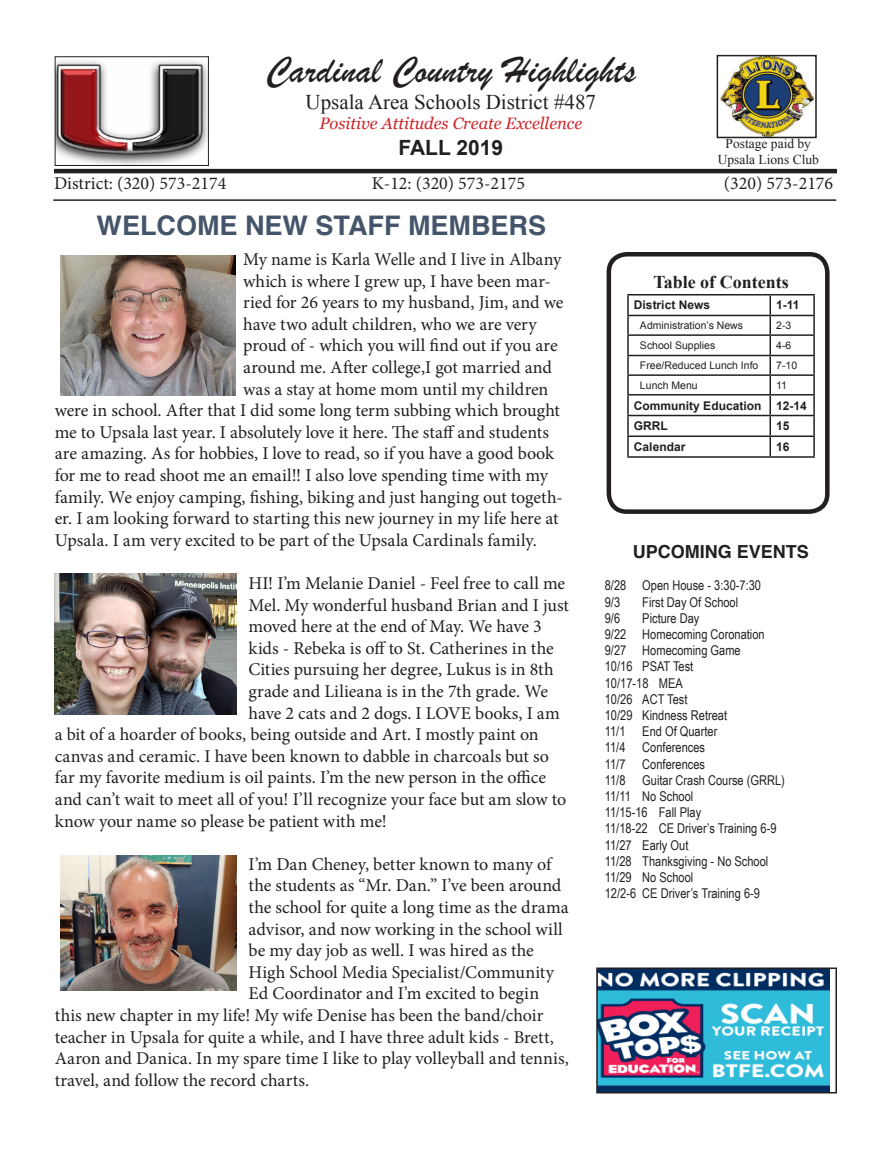
<style>
.page{position:relative;width:891px;height:1161px;background:#fff}
.page>*{position:absolute;margin:0;border:0;box-sizing:border-box;transform-origin:0 0}
.t1{font:39px "Brush Script";color:#231f20}
.Subtitle{font:700 27px "Helvetica";color:#44546a}
.t2{font:21px "Times New Roman";color:#231f20}
.t3{font:700 21px "Arial";color:#231f20}
.t4{font:18px "Minion Pro";letter-spacing:-.005em;color:#231f20}
.t5{font:700 18px "Times New Roman";color:#231f20}
.t6{font:700 18px "Helvetica";color:#231f20}
.t7{font:italic 16.5px "Georgia";color:#d1232a}
.t8{font:13.5px "Arial Narrow";color:#231f20}
.t9{font:13.5px "Times New Roman";color:#231f20}
.t10{font:700 12px "Arial";color:#231f20}
.t11{font:10.5px "Arial";color:#231f20}
</style>
<div class="page">
<div style="left:607px;top:252px;width:223px;height:262px;border:4px solid #231f20;border-radius:18px"></div>
<hr style="left:54px;top:169px;width:783px;height:4px;background:#231f20">
<hr style="left:53px;top:199px;width:783px;height:2px;background:#231f20">
<svg style="left:770px;top:296px;width:1px;height:160px"></svg>
<hr style="left:627px;top:294px;width:143px;height:2px;background:#231f20">
<hr style="left:770px;top:294px;width:45px;height:2px;background:#231f20">
<hr style="left:627px;top:315px;width:143px;height:1px;background:#231f20">
<hr style="left:770px;top:315px;width:45px;height:1px;background:#231f20">
<hr style="left:627px;top:334px;width:143px;height:2px;background:#231f20">
<hr style="left:770px;top:334px;width:45px;height:2px;background:#231f20">
<hr style="left:627px;top:355px;width:143px;height:1px;background:#231f20">
<hr style="left:770px;top:355px;width:45px;height:1px;background:#231f20">
<hr style="left:627px;top:374px;width:143px;height:2px;background:#231f20">
<hr style="left:770px;top:374px;width:45px;height:2px;background:#231f20">
<hr style="left:627px;top:394px;width:143px;height:2px;background:#231f20">
<svg style="left:627px;top:296px;width:2px;height:119px"></svg>
<hr style="left:770px;top:394px;width:45px;height:2px;background:#231f20">
<svg style="left:813px;top:296px;width:2px;height:119px"></svg>
<hr style="left:627px;top:415px;width:143px;height:1px;background:#231f20">
<hr style="left:627px;top:416px;width:2px;height:20px;background:#231f20">
<hr style="left:770px;top:415px;width:45px;height:1px;background:#231f20">
<hr style="left:813px;top:416px;width:2px;height:20px;background:#231f20">
<hr style="left:627px;top:436px;width:143px;height:1px;background:#231f20">
<svg style="left:627px;top:437px;width:2px;height:19px"></svg>
<hr style="left:770px;top:436px;width:45px;height:1px;background:#231f20">
<svg style="left:813px;top:437px;width:2px;height:19px"></svg>
<hr style="left:627px;top:456px;width:143px;height:2px;background:#231f20">
<hr style="left:770px;top:456px;width:45px;height:2px;background:#231f20">
<img style="left:57px;top:61px;width:150px;height:103px">
<div style="left:55px;top:56px;width:154px;height:110px;border:1px solid #231f20"></div>
<img style="left:60px;top:256px;width:176px;height:139px">
<img style="left:60px;top:856px;width:177px;height:134px">
<img style="left:55px;top:573px;width:182px;height:142px">
<img style="left:599px;top:971px;width:231px;height:120px">
<div style="left:596px;top:968px;width:241px;height:126px;border:2px solid #231f20"></div>
<img style="left:720px;top:58px;width:94px;height:77px">
<div style="left:717px;top:55px;width:100px;height:83px;border:2px solid #231f20"></div>
<p class="t1" style="left:266px;top:44px;width:372px">Cardinal Country Highlights</p>
<p class="t2" style="left:306px;top:88px;width:292px">Upsala Area Schools District #487</p>
<p class="t7" style="left:319px;top:111px;width:264px">Positive Attitudes Create Excellence</p>
<p class="t3" style="left:398px;top:134px;width:106px">FALL 2019</p>
<p class="t9" style="left:726px;top:134px;width:87px">Postage paid by</p>
<p class="t9" style="left:718px;top:150px;width:103px">Upsala Lions Club</p>
<p class="t4" style="left:54px;top:172px;width:174px">District: (320) 573-2174</p>
<p class="t4" style="left:372px;top:172px;width:155px">K-12: (320) 573-2175</p>
<p class="t4" style="left:724px;top:172px;width:111px">(320) 573-2176</p>
<p class="Subtitle" style="left:97px;top:204px;width:451px">WELCOME NEW STAFF MEMBERS</p>
<p class="t4" style="left:243px;top:247px;width:320px">My name is Karla Welle and I live in Albany</p>
<p class="t4" style="left:243px;top:269px;width:309px">which is where I grew up, I have been mar-</p>
<p class="t4" style="left:243px;top:290px;width:322px">ried for 26 years to my husband, Jim, and we</p>
<p class="t4" style="left:243px;top:312px;width:295px">have two adult children, who we are very</p>
<p class="t4" style="left:243px;top:334px;width:316px">proud of - which you will find out if you are</p>
<p class="t4" style="left:243px;top:355px;width:310px">around me. After college,I got married and</p>
<p class="t4" style="left:243px;top:377px;width:307px">was a stay at home mom until my children</p>
<p class="t4" style="left:55px;top:398px;width:507px">were in school. After that I did some long term subbing which brought</p>
<p class="t4" style="left:55px;top:420px;width:496px">me to Upsala last year. I absolutely love it here. The staff and students</p>
<p class="t4" style="left:55px;top:442px;width:501px">are amazing. As for hobbies, I love to read, so if you have a good book</p>
<p class="t4" style="left:55px;top:463px;width:495px">for me to read shoot me an email!! I also love spending time with my</p>
<p class="t4" style="left:55px;top:485px;width:510px">family. We enjoy camping, fishing, biking and just hanging out togeth-</p>
<p class="t4" style="left:55px;top:506px;width:505px">er. I am looking forward to starting this new journey in my life here at</p>
<p class="t4" style="left:55px;top:528px;width:484px">Upsala. I am very excited to be part of the Upsala Cardinals family.</p>
<p class="t4" style="left:249px;top:571px;width:318px">HI! I’m Melanie Daniel - Feel free to call me</p>
<p class="t4" style="left:249px;top:593px;width:322px">Mel. My wonderful husband Brian and I just</p>
<p class="t4" style="left:249px;top:614px;width:295px">moved here at the end of May. We have 3</p>
<p class="t4" style="left:249px;top:636px;width:307px">kids - Rebeka is off to St. Catherines in the</p>
<p class="t4" style="left:249px;top:658px;width:307px">Cities pursuing her degree, Lukus is in 8th</p>
<p class="t4" style="left:249px;top:679px;width:301px">grade and Lilieana is in the 7th grade. We</p>
<p class="t4" style="left:249px;top:701px;width:313px">have 2 cats and 2 dogs. I LOVE books, I am</p>
<p class="t4" style="left:55px;top:722px;width:486px">a bit of a hoarder of books, being outside and Art. I mostly paint on</p>
<p class="t4" style="left:55px;top:744px;width:496px">canvas and ceramic. I have been known to dabble in charcoals but so</p>
<p class="t4" style="left:55px;top:766px;width:493px">far my favorite medium is oil paints. I’m the new person in the office</p>
<p class="t4" style="left:55px;top:787px;width:513px">and can’t wait to meet all of you! I’ll recognize your face but am slow to</p>
<p class="t4" style="left:55px;top:809px;width:334px">know your name so please be patient with me!</p>
<p class="t4" style="left:249px;top:852px;width:304px">I’m Dan Cheney, better known to many of</p>
<p class="t4" style="left:249px;top:874px;width:314px">the students as “Mr. Dan.” I’ve been around</p>
<p class="t4" style="left:249px;top:895px;width:322px">the school for quite a long time as the drama</p>
<p class="t4" style="left:249px;top:917px;width:316px">advisor, and now working in the school will</p>
<p class="t4" style="left:249px;top:938px;width:287px">be my day job as well. I was hired as the</p>
<p class="t4" style="left:249px;top:960px;width:307px">High School Media Specialist/Community</p>
<p class="t4" style="left:249px;top:982px;width:292px">Ed Coordinator and I’m excited to begin</p>
<p class="t4" style="left:55px;top:1003px;width:490px">this new chapter in my life! My wife Denise has been the band/choir</p>
<p class="t4" style="left:55px;top:1025px;width:501px">teacher in Upsala for quite a while, and I have three adult kids - Brett,</p>
<p class="t4" style="left:55px;top:1046px;width:516px">Aaron and Danica. In my spare time I like to play volleyball and tennis,</p>
<p class="t4" style="left:55px;top:1068px;width:256px">travel, and follow the record charts.</p>
<p class="t5" style="left:653px;top:270px;width:137px">Table of Contents</p>
<p class="t10" style="left:634px;top:297px;width:78px">District News</p>
<p class="t10" style="left:776px;top:297px;width:25px">1-11</p>
<p class="t11" style="left:640px;top:319px;width:105px">Administration’s News</p>
<p class="t11" style="left:776px;top:319px;width:17px">2-3</p>
<p class="t11" style="left:640px;top:338px;width:77px">School Supplies</p>
<p class="t11" style="left:776px;top:338px;width:17px">4-6</p>
<p class="t11" style="left:640px;top:359px;width:120px">Free/Reduced Lunch Info</p>
<p class="t11" style="left:776px;top:359px;width:23px">7-10</p>
<p class="t11" style="left:640px;top:378px;width:59px">Lunch Menu</p>
<p class="t11" style="left:776px;top:378px;width:12px">11</p>
<p class="t10" style="left:634px;top:397px;width:129px">Community Education</p>
<p class="t10" style="left:776px;top:397px;width:32px">12-14</p>
<p class="t10" style="left:634px;top:418px;width:35px">GRRL</p>
<p class="t10" style="left:776px;top:418px;width:15px">15</p>
<p class="t10" style="left:634px;top:439px;width:53px">Calendar</p>
<p class="t10" style="left:776px;top:439px;width:15px">16</p>
<p class="t6" style="left:633px;top:537px;width:178px">UPCOMING EVENTS</p>
<p class="t8" style="left:605px;top:576px;width:158px">8/28 Open House - 3:30-7:30</p>
<p class="t8" style="left:605px;top:592px;width:17px">9/3</p>
<p class="t8" style="left:642px;top:592px;width:97px">First Day Of School</p>
<p class="t8" style="left:605px;top:608px;width:17px">9/6</p>
<p class="t8" style="left:642px;top:608px;width:59px">Picture Day</p>
<p class="t8" style="left:605px;top:624px;width:161px">9/22 Homecoming Coronation</p>
<p class="t8" style="left:605px;top:641px;width:137px">9/27 Homecoming Game</p>
<p class="t8" style="left:605px;top:657px;width:90px">10/16 PSAT Test</p>
<p class="t8" style="left:605px;top:673px;width:79px">10/17-18 MEA</p>
<p class="t8" style="left:605px;top:689px;width:84px">10/26 ACT Test</p>
<p class="t8" style="left:605px;top:705px;width:124px">10/29 Kindness Retreat</p>
<p class="t8" style="left:605px;top:722px;width:114px">11/1 End Of Quarter</p>
<p class="t8" style="left:605px;top:738px;width:102px">11/4 Conferences</p>
<p class="t8" style="left:605px;top:754px;width:102px">11/7 Conferences</p>
<p class="t8" style="left:605px;top:770px;width:182px">11/8 Guitar Crash Course (GRRL)</p>
<p class="t8" style="left:605px;top:786px;width:90px">11/11 No School</p>
<p class="t8" style="left:605px;top:803px;width:98px">11/15-16 Fall Play</p>
<p class="t8" style="left:605px;top:819px;width:173px">11/18-22 CE Driver’s Training 6-9</p>
<p class="t8" style="left:605px;top:835px;width:85px">11/27 Early Out</p>
<p class="t8" style="left:605px;top:851px;width:165px">11/28 Thanksgiving - No School</p>
<p class="t8" style="left:605px;top:867px;width:90px">11/29 No School</p>
<p class="t8" style="left:605px;top:884px;width:157px">12/2-6 CE Driver’s Training 6-9</p>
</div>
